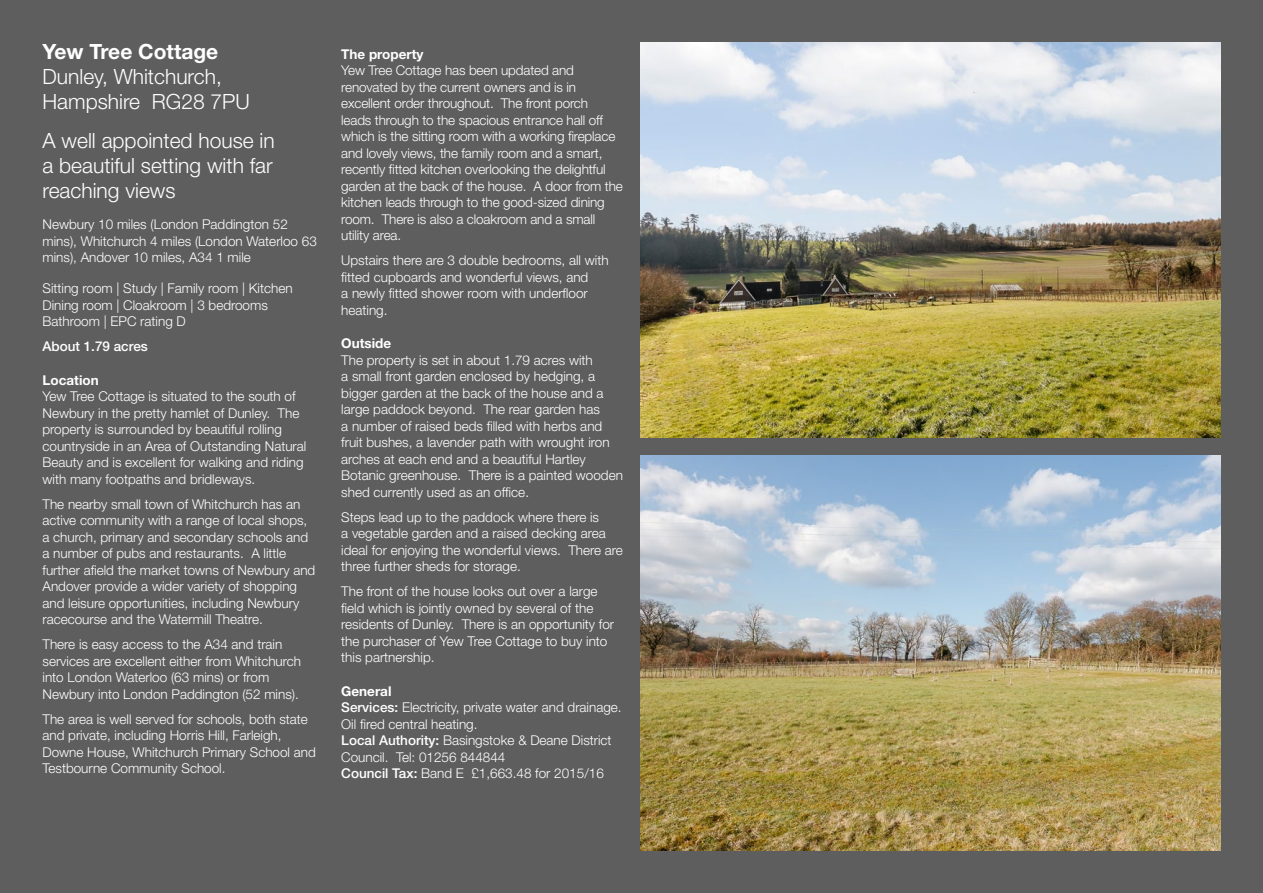
<style>
.page{position:relative;width:1263px;height:893px;background:#5f5e5e}
.page>*{position:absolute;margin:0;border:0;box-sizing:border-box;transform-origin:0 0}
.t1{font:300 21px/24.8px "Helvetica Neue";color:#fff}
.t2{font:700 21px "Helvetica Neue";color:#fff}
.t3{font:300 13.5px/16.5px "Helvetica Neue";color:#fff}
.t4{font:700 13.5px "Helvetica Neue";color:#fff}
.t5{font:500 13.5px "Helvetica Neue";color:#fff}
.s1{font-weight:700}
.s2{font-weight:500}
</style>
<div class="page">
<img style="left:640px;top:43px;width:580px;height:395px">
<img style="left:640px;top:455px;width:580px;height:395px">
<h1 class="t2" style="left:43px;top:39px;width:177px">Yew Tree Cottage</h1>
<h1 class="t1" style="left:43px;top:63px;width:209px">Dunley, Whitchurch,<br>Hampshire RG28 7PU</h1>
<h1 class="t1" style="left:43px;top:128px;width:234px;text-align:justify">A well appointed house in a beautiful setting with far reaching views</h1>
<p class="t3" style="left:43px;top:216px;width:276px">Newbury 10 miles (London Paddington 52 mins), Whitchurch 4 miles (London Waterloo 63 mins), Andover 10 miles, A34 1 mile</p>
<p class="t3" style="left:43px;top:280px;width:252px">Sitting room | Study | Family room | Kitchen<br>Dining room | Cloakroom | 3 bedrooms<br>Bathroom | EPC rating D</p>
<p class="t5" style="left:43px;top:339px;width:107px">About 1.79 acres</p>
<p class="t4" style="left:43px;top:372px;width:58px">Location</p>
<p class="t3" style="left:43px;top:388px;width:265px">Yew Tree Cottage is situated to the south of Newbury in the pretty hamlet of Dunley. The property is surrounded by beautiful rolling countryside in an Area of Outstanding Natural Beauty and is excellent for walking and riding with many footpaths and bridleways.</p>
<p class="t3" style="left:43px;top:496px;width:274px">The nearby small town of Whitchurch has an active community with a range of local shops, a church, primary and secondary schools and a number of pubs and restaurants. A little further afield the market towns of Newbury and Andover provide a wider variety of shopping and leisure opportunities, including Newbury racecourse and the Watermill Theatre.</p>
<p class="t3" style="left:43px;top:636px;width:260px">There is easy access to the A34 and train services are excellent either from Whitchurch into London Waterloo (63 mins) or from Newbury into London Paddington (52 mins).</p>
<p class="t3" style="left:43px;top:711px;width:275px">The area is well served for schools, both state and private, including Horris Hill, Farleigh, Downe House, Whitchurch Primary School and Testbourne Community School.</p>
<p class="t4" style="left:341px;top:46px;width:84px">The property</p>
<p class="t3" style="left:341px;top:62px;width:283px">Yew Tree Cottage has been updated and renovated by the current owners and is in excellent order throughout. The front porch<br>leads through to the spacious entrance hall off which is the sitting room with a working fireplace and lovely views, the family room and a smart, recently fitted kitchen overlooking the delightful garden at the back of the house. A door from the kitchen leads through to the good-sized dining room. There is also a cloakroom and a small utility area.</p>
<p class="t3" style="left:341px;top:252px;width:269px">Upstairs there are 3 double bedrooms, all with fitted cupboards and wonderful views, and<br>a newly fitted shower room with underfloor heating.</p>
<p class="t4" style="left:341px;top:335px;width:51px">Outside</p>
<p class="t3" style="left:341px;top:352px;width:283px">The property is set in about 1.79 acres with<br>a small front garden enclosed by hedging, a bigger garden at the back of the house and a large paddock beyond. The rear garden has<br>a number of raised beds filled with herbs and fruit bushes, a lavender path with wrought iron arches at each end and a beautiful Hartley Botanic greenhouse. There is a painted wooden shed currently used as an office.</p>
<p class="t3" style="left:341px;top:509px;width:283px">Steps lead up to the paddock where there is<br>a vegetable garden and a raised decking area ideal for enjoying the wonderful views. There are three further sheds for storage.</p>
<p class="t3" style="left:341px;top:583px;width:274px">The front of the house looks out over a large field which is jointly owned by several of the residents of Dunley. There is an opportunity for the purchaser of Yew Tree Cottage to buy into this partnership.</p>
<p class="t3" style="left:341px;top:683px;width:282px"><span class="s1">General<br></span><span class="s2">Services:</span> Electricity, private water and drainage.<br>Oil fired central heating.<br><span class="s2">Local Authority:</span> Basingstoke &amp; Deane District Council. Tel: 01256 844844<br><span class="s2">Council Tax:</span> Band E £1,663.48 for 2015/16</p>
</div>
